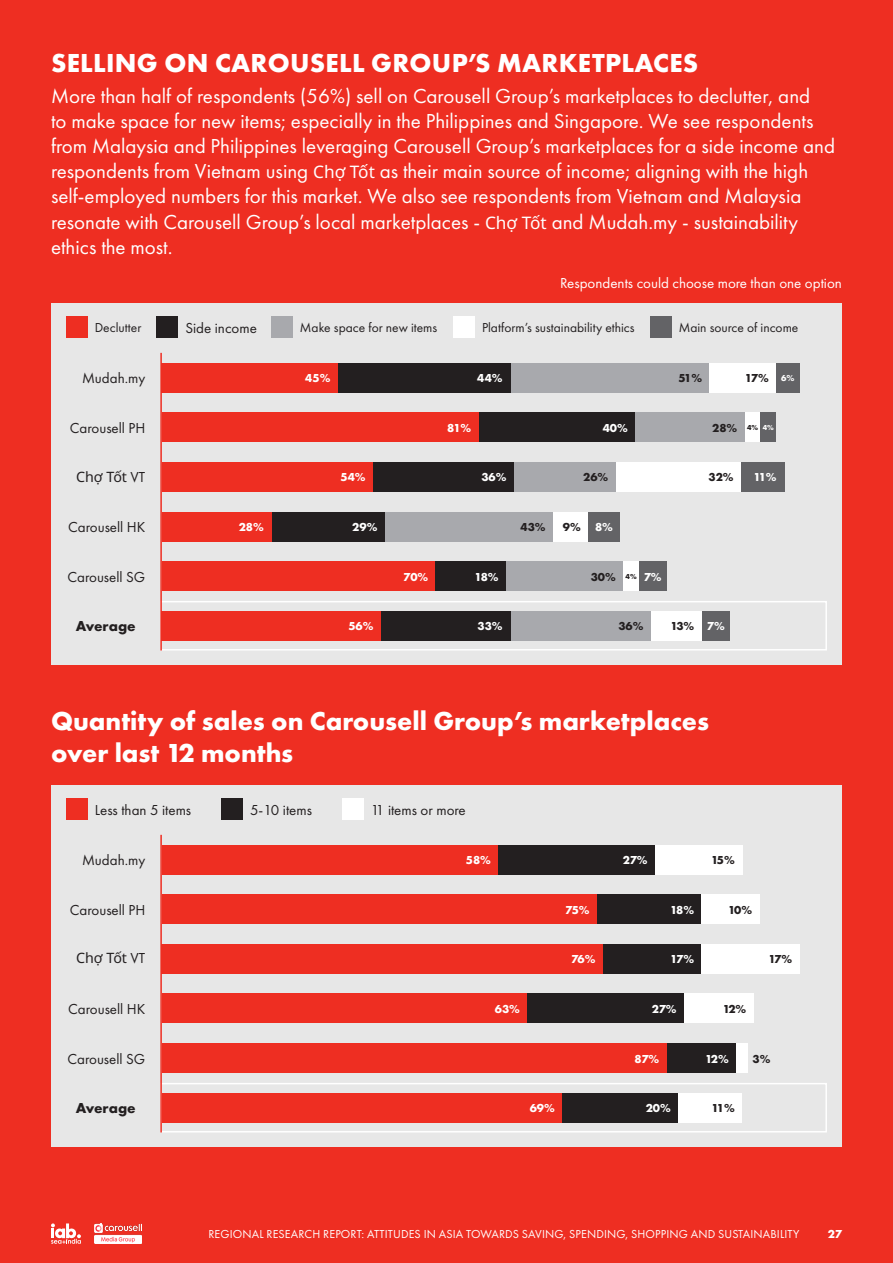
<style>
.page{position:relative;width:893px;height:1263px;background:#ee2e22}
.page>*{position:absolute;margin:0;border:0;box-sizing:border-box;transform-origin:0 0}
.t1{font:700 27px "Futura PT";color:#fff}
.t2{font:21px/25.2px "Futura PT";color:#fff}
.t3{font:15px "Futura PT";color:#231f20}
.t4{font:15px "Futura PT";color:#fff}
.t5{font:700 15px "Futura PT";color:#231f20}
.t6{font:14.25px "Noto Sans";color:#231f20}
.t7{font:13.5px "Futura PT";color:#231f20}
.t8{font:12px "Futura PT";letter-spacing:.01em;color:#fff}
.t9{font:700 12px "Futura PT";color:#fff}
.t10{font:700 12px "Futura PT";letter-spacing:-.1em;color:#231f20}
.t11{font:700 9px "Futura PT";color:#fff}
.t12{font:700 7.5px "Futura PT";color:#231f20}
.t13{font:700 7.5px "Futura PT";color:#fff}
.s1{font-family:"Noto Sans";font-size:17.25px}
.s2{font-family:"Futura PT";font-size:15px}
</style>
<div class="page">
<div style="left:51px;top:303px;width:791px;height:361px;background:#e7e7e7"></div>
<div style="left:160px;top:601px;width:667px;height:49px;border:2px solid #fff"></div>
<hr style="left:160px;top:353px;width:2px;height:297px;background:#ee2e22">
<div style="left:66px;top:317px;width:21px;height:21px;background:#ee2e22"></div>
<div style="left:271px;top:317px;width:21px;height:21px;background:#a8a9ad"></div>
<div style="left:453px;top:317px;width:21px;height:21px;background:#fff"></div>
<div style="left:650px;top:317px;width:21px;height:21px;background:#636366"></div>
<div style="left:157px;top:317px;width:21px;height:21px;background:#231f20"></div>
<div style="left:510px;top:363px;width:200px;height:29px;background:#a8a9ad"></div>
<div style="left:162px;top:363px;width:176px;height:29px;background:#ee2e22"></div>
<div style="left:338px;top:363px;width:172px;height:29px;background:#231f20"></div>
<div style="left:710px;top:363px;width:66px;height:29px;background:#fff"></div>
<div style="left:776px;top:363px;width:24px;height:29px;background:#636366"></div>
<div style="left:162px;top:412px;width:317px;height:30px;background:#ee2e22"></div>
<div style="left:479px;top:412px;width:156px;height:30px;background:#231f20"></div>
<div style="left:635px;top:412px;width:110px;height:30px;background:#a8a9ad"></div>
<div style="left:745px;top:412px;width:15px;height:30px;background:#fff"></div>
<div style="left:760px;top:412px;width:16px;height:30px;background:#636366"></div>
<div style="left:162px;top:462px;width:211px;height:30px;background:#ee2e22"></div>
<div style="left:373px;top:462px;width:141px;height:30px;background:#231f20"></div>
<div style="left:616px;top:462px;width:125px;height:30px;background:#fff"></div>
<div style="left:514px;top:462px;width:102px;height:30px;background:#a8a9ad"></div>
<div style="left:741px;top:462px;width:43px;height:30px;background:#636366"></div>
<div style="left:385px;top:512px;width:168px;height:29px;background:#a8a9ad"></div>
<div style="left:271px;top:512px;width:114px;height:29px;background:#231f20"></div>
<div style="left:162px;top:512px;width:109px;height:29px;background:#ee2e22"></div>
<div style="left:553px;top:512px;width:35px;height:29px;background:#fff"></div>
<div style="left:588px;top:512px;width:32px;height:29px;background:#636366"></div>
<div style="left:162px;top:561px;width:274px;height:30px;background:#ee2e22"></div>
<div style="left:506px;top:561px;width:117px;height:30px;background:#a8a9ad"></div>
<div style="left:436px;top:561px;width:70px;height:30px;background:#231f20"></div>
<div style="left:639px;top:561px;width:27px;height:30px;background:#636366"></div>
<div style="left:623px;top:561px;width:16px;height:30px;background:#fff"></div>
<div style="left:162px;top:611px;width:219px;height:30px;background:#ee2e22"></div>
<div style="left:510px;top:611px;width:141px;height:30px;background:#a8a9ad"></div>
<div style="left:381px;top:611px;width:129px;height:30px;background:#231f20"></div>
<div style="left:651px;top:611px;width:51px;height:30px;background:#fff"></div>
<div style="left:702px;top:611px;width:27px;height:30px;background:#636366"></div>
<div style="left:51px;top:785px;width:791px;height:361px;background:#e7e7e7"></div>
<div style="left:160px;top:1083px;width:667px;height:49px;border:2px solid #fff"></div>
<hr style="left:160px;top:835px;width:2px;height:297px;background:#ee2e22">
<div style="left:66px;top:798px;width:21px;height:22px;background:#ee2e22"></div>
<div style="left:221px;top:798px;width:21px;height:22px;background:#231f20"></div>
<div style="left:342px;top:798px;width:21px;height:22px;background:#fff"></div>
<div style="left:162px;top:845px;width:336px;height:29px;background:#ee2e22"></div>
<div style="left:498px;top:845px;width:157px;height:29px;background:#231f20"></div>
<div style="left:655px;top:845px;width:87px;height:29px;background:#fff"></div>
<div style="left:162px;top:993px;width:365px;height:30px;background:#ee2e22"></div>
<div style="left:527px;top:993px;width:157px;height:30px;background:#231f20"></div>
<div style="left:684px;top:993px;width:70px;height:30px;background:#fff"></div>
<div style="left:162px;top:894px;width:435px;height:30px;background:#ee2e22"></div>
<div style="left:597px;top:894px;width:105px;height:30px;background:#231f20"></div>
<div style="left:702px;top:894px;width:58px;height:30px;background:#fff"></div>
<div style="left:162px;top:944px;width:441px;height:30px;background:#ee2e22"></div>
<div style="left:603px;top:944px;width:99px;height:30px;background:#231f20"></div>
<div style="left:701px;top:944px;width:99px;height:30px;background:#fff"></div>
<div style="left:162px;top:1043px;width:505px;height:30px;background:#ee2e22"></div>
<div style="left:667px;top:1043px;width:69px;height:30px;background:#231f20"></div>
<div style="left:736px;top:1043px;width:12px;height:30px;background:#fff"></div>
<div style="left:162px;top:1093px;width:400px;height:29px;background:#ee2e22"></div>
<div style="left:562px;top:1093px;width:116px;height:29px;background:#231f20"></div>
<div style="left:678px;top:1093px;width:64px;height:29px;background:#fff"></div>
<img style="left:95px;top:1224px;width:47px;height:19px">
<svg style="left:51px;top:1223px;width:30px;height:21px"></svg>
<p class="t1" style="left:51px;top:45px;width:649px">SELLING ON CAROUSELL GROUP’S MARKETPLACES</p>
<p class="t2" style="left:51px;top:83px;width:786px">More than half of respondents (56%) sell on Carousell Group’s marketplaces to declutter, and<br>to make space for new items; especially in the Philippines and Singapore. We see respondents from Malaysia and Philippines leveraging Carousell Group’s marketplaces for a side income and respondents from Vietnam using <span class="s1">Chợ Tốt</span> as their main source of income; aligning with the high self-employed numbers for this market. We also see respondents from Vietnam and Malaysia resonate with Carousell Group’s local marketplaces - <span class="s1">Chợ Tốt</span> and Mudah.my - sustainability ethics the most.</p>
<p class="t4" style="left:560px;top:274px;width:283px">Respondents could choose more than one option</p>
<p class="t7" style="left:95px;top:320px;width:48px">Declutter</p>
<p class="t3" style="left:185px;top:319px;width:73px">Side income</p>
<p class="t7" style="left:300px;top:320px;width:139px">Make space for new items</p>
<p class="t7" style="left:482px;top:320px;width:154px">Platform’s sustainability ethics</p>
<p class="t7" style="left:679px;top:320px;width:121px">Main source of income</p>
<p class="t3" style="left:82px;top:369px;width:65px">Mudah.my</p>
<p class="t3" style="left:70px;top:419px;width:77px">Carousell PH</p>
<p class="t6" style="left:76px;top:468px;width:71px">Chợ Tốt <span class="s2">VT</span></p>
<p class="t3" style="left:68px;top:518px;width:79px">Carousell HK</p>
<p class="t3" style="left:67px;top:568px;width:79px">Carousell SG</p>
<p class="t5" style="left:76px;top:617px;width:62px">Average</p>
<p class="t9" style="left:239px;top:519px;width:27px">28%</p>
<p class="t9" style="left:305px;top:370px;width:27px">45%</p>
<p class="t9" style="left:340px;top:470px;width:27px">54%</p>
<p class="t9" style="left:352px;top:519px;width:27px">29%</p>
<p class="t9" style="left:348px;top:618px;width:27px">56%</p>
<p class="t9" style="left:403px;top:569px;width:27px">70%</p>
<p class="t9" style="left:477px;top:370px;width:27px">44%</p>
<p class="t10" style="left:678px;top:370px;width:25px">51%</p>
<p class="t10" style="left:745px;top:370px;width:25px">17%</p>
<p class="t11" style="left:781px;top:372px;width:15px">6%</p>
<p class="t9" style="left:447px;top:420px;width:26px">81%</p>
<p class="t9" style="left:603px;top:420px;width:27px">40%</p>
<p class="t10" style="left:712px;top:420px;width:27px">28%</p>
<p class="t12" style="left:747px;top:423px;width:13px">4%</p>
<p class="t13" style="left:763px;top:423px;width:13px">4%</p>
<p class="t9" style="left:481px;top:470px;width:27px">36%</p>
<p class="t10" style="left:583px;top:470px;width:27px">26%</p>
<p class="t10" style="left:708px;top:470px;width:27px">32%</p>
<p class="t9" style="left:753px;top:470px;width:25px">11%</p>
<p class="t10" style="left:520px;top:519px;width:27px">43%</p>
<p class="t10" style="left:563px;top:519px;width:19px">9%</p>
<p class="t9" style="left:595px;top:519px;width:19px">8%</p>
<p class="t9" style="left:475px;top:569px;width:26px">18%</p>
<p class="t10" style="left:591px;top:569px;width:27px">30%</p>
<p class="t9" style="left:644px;top:569px;width:19px">7%</p>
<p class="t12" style="left:626px;top:572px;width:13px">4%</p>
<p class="t9" style="left:477px;top:618px;width:27px">33%</p>
<p class="t10" style="left:618px;top:618px;width:27px">36%</p>
<p class="t10" style="left:671px;top:618px;width:25px">13%</p>
<p class="t9" style="left:707px;top:618px;width:19px">7%</p>
<p class="t1" style="left:51px;top:703px;width:660px">Quantity of sales on Carousell Group’s marketplaces</p>
<p class="t1" style="left:51px;top:736px;width:244px">over last 12 months</p>
<p class="t3" style="left:95px;top:801px;width:98px">Less than 5 items</p>
<p class="t3" style="left:250px;top:801px;width:64px">5-10 items</p>
<p class="t3" style="left:371px;top:801px;width:96px">11 items or more</p>
<p class="t3" style="left:82px;top:851px;width:65px">Mudah.my</p>
<p class="t3" style="left:70px;top:901px;width:77px">Carousell PH</p>
<p class="t6" style="left:76px;top:950px;width:71px">Chợ Tốt <span class="s2">VT</span></p>
<p class="t3" style="left:68px;top:1000px;width:79px">Carousell HK</p>
<p class="t3" style="left:67px;top:1050px;width:79px">Carousell SG</p>
<p class="t5" style="left:76px;top:1099px;width:62px">Average</p>
<p class="t9" style="left:466px;top:852px;width:27px">58%</p>
<p class="t9" style="left:495px;top:1001px;width:27px">63%</p>
<p class="t9" style="left:565px;top:902px;width:26px">75%</p>
<p class="t9" style="left:571px;top:952px;width:26px">76%</p>
<p class="t9" style="left:530px;top:1100px;width:27px">69%</p>
<p class="t9" style="left:623px;top:852px;width:26px">27%</p>
<p class="t9" style="left:670px;top:902px;width:26px">18%</p>
<p class="t10" style="left:711px;top:852px;width:25px">15%</p>
<p class="t10" style="left:728px;top:902px;width:26px">10%</p>
<p class="t9" style="left:670px;top:952px;width:25px">17%</p>
<p class="t9" style="left:652px;top:1001px;width:26px">27%</p>
<p class="t10" style="left:723px;top:1001px;width:25px">12%</p>
<p class="t10" style="left:768px;top:952px;width:25px">17%</p>
<p class="t9" style="left:635px;top:1051px;width:26px">87%</p>
<p class="t9" style="left:646px;top:1100px;width:27px">20%</p>
<p class="t9" style="left:705px;top:1051px;width:25px">12%</p>
<p class="t10" style="left:711px;top:1100px;width:25px">11%</p>
<p class="t10" style="left:752px;top:1051px;width:19px">3%</p>
<p class="t8" style="left:208px;top:1226px;width:592px">REGIONAL RESEARCH REPORT: ATTITUDES IN ASIA TOWARDS SAVING, SPENDING, SHOPPING AND SUSTAINABILITY</p>
<p class="t9" style="left:828px;top:1226px;width:16px">27</p>
</div>
